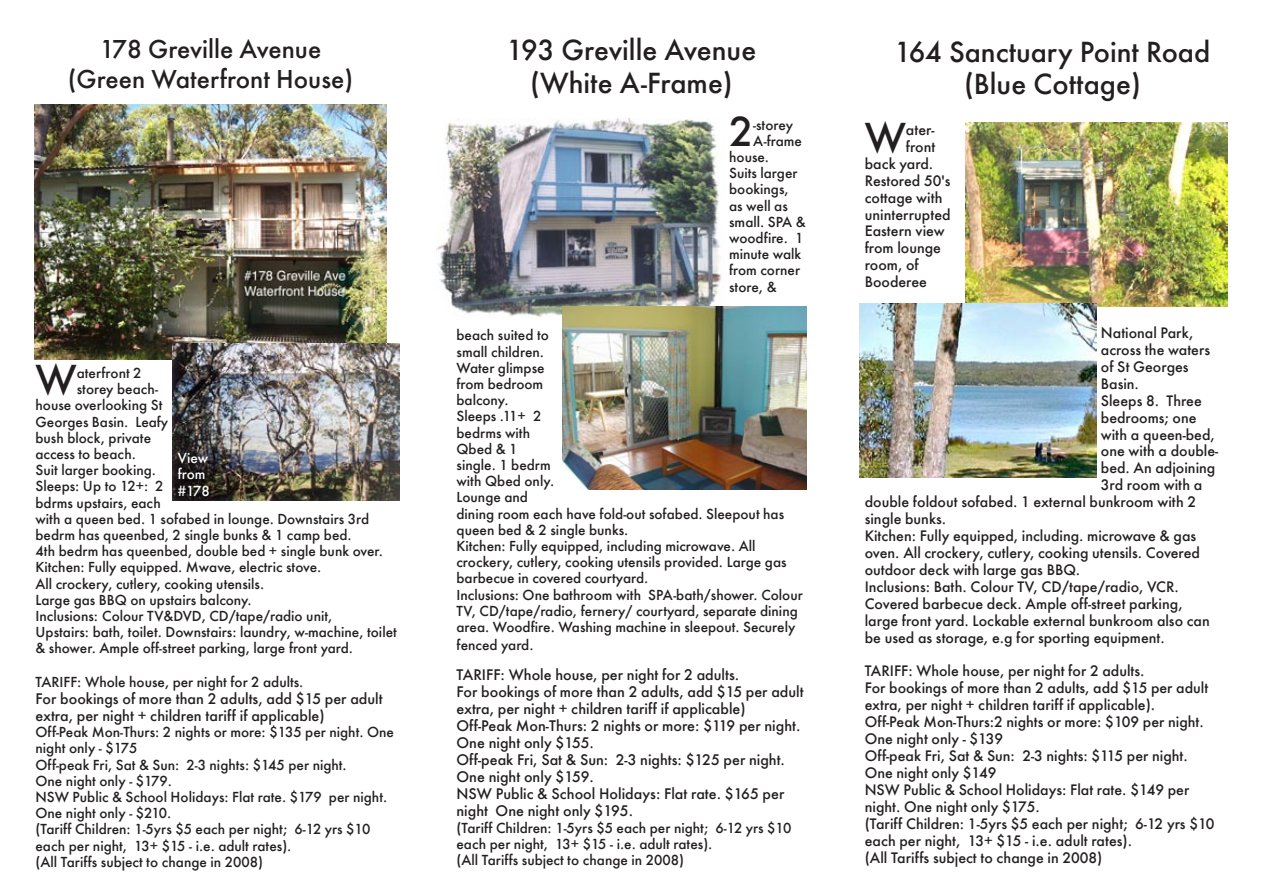
<style>
.page{position:relative;width:1263px;height:893px;background:#fff}
.page>*{position:absolute;margin:0;border:0;box-sizing:border-box;transform-origin:0 0}
.t1{font:500 38.85px "Futura";color:#231f20}
.t2{font:500 27px/32.4px "Futura";color:#231f20;text-align:center}
.t3{font:500 24px/30px "Futura";color:#231f20;text-align:center}
.t4{font:500 14.25px/17.1px "Futura";color:#231f20}
.t5{font:500 14.1px/17px "Futura";color:#231f20}
.t6{font:500 13.5px/16.2px "Futura";color:#231f20}
.t7{font:500 13.5px/16.2px "Futura";color:#fff}
</style>
<div class="page">
<img style="left:437px;top:118px;width:285px;height:200px">
<img style="left:563px;top:306px;width:243px;height:183px">
<img style="left:965px;top:123px;width:263px;height:183px">
<img style="left:34px;top:105px;width:353px;height:255px">
<img style="left:860px;top:303px;width:236px;height:174px">
<img style="left:173px;top:343px;width:227px;height:158px">
<h3 class="t3" style="left:68px;top:33px;width:287px">178 Greville Avenue (Green Waterfront House)</h3>
<h2 class="t2" style="left:507px;top:34px;width:251px">193 Greville Avenue (White A-Frame)</h2>
<h2 class="t2" style="left:894px;top:35px;width:317px">164 Sanctuary Point Road (Blue Cottage)</h2>
<h1 class="t1" style="left:36px;top:353px;width:43px">W</h1>
<p class="t6" style="left:77px;top:365px;width:66px">aterfront 2</p>
<p class="t6" style="left:77px;top:381px;width:83px">storey beach-</p>
<p class="t6" style="left:36px;top:397px;width:128px">house overlooking St</p>
<p class="t6" style="left:36px;top:413px;width:134px">Georges Basin. Leafy</p>
<p class="t6" style="left:36px;top:430px;width:117px">bush block, private</p>
<p class="t6" style="left:36px;top:446px;width:102px">access to beach.</p>
<p class="t6" style="left:36px;top:462px;width:122px">Suit larger booking.</p>
<p class="t6" style="left:36px;top:478px;width:130px">Sleeps: Up to 12+: 2</p>
<p class="t6" style="left:36px;top:494px;width:127px">bdrms upstairs, each</p>
<p class="t6" style="left:36px;top:511px;width:335px">with a queen bed. 1 sofabed in lounge. Downstairs 3rd</p>
<p class="t6" style="left:36px;top:527px;width:318px">bedrm has queenbed, 2 single bunks &amp; 1 camp bed.</p>
<p class="t6" style="left:36px;top:543px;width:349px">4th bedrm has queenbed, double bed + single bunk over.</p>
<p class="t6" style="left:36px;top:559px;width:287px">Kitchen: Fully equipped. Mwave, electric stove.</p>
<p class="t6" style="left:36px;top:575px;width:230px">All crockery, cutlery, cooking utensils.</p>
<p class="t6" style="left:36px;top:592px;width:218px">Large gas BBQ on upstairs balcony.</p>
<p class="t6" style="left:36px;top:608px;width:298px">Inclusions: Colour TV&amp;DVD, CD/tape/radio unit,</p>
<p class="t6" style="left:36px;top:624px;width:363px">Upstairs: bath, toilet. Downstairs: laundry, w-machine, toilet</p>
<p class="t6" style="left:36px;top:640px;width:319px">&amp; shower. Ample off-street parking, large front yard.</p>
<p class="t6" style="left:36px;top:673px;width:269px">TARIFF: Whole house, per night for 2 adults.</p>
<p class="t4" style="left:36px;top:690px;width:349px">For bookings of more than 2 adults, add $15 per adult extra, per night + children tariff if applicable)</p>
<p class="t6" style="left:36px;top:724px;width:360px">Off-Peak Mon-Thurs: 2 nights or more: $135 per night. One night only - $175<br>Off-peak Fri, Sat &amp; Sun: 2-3 nights: $145 per night.<br>One night only - $179.<br>NSW Public &amp; School Holidays: Flat rate. $179 per night.<br>One night only - $210.<br>(Tariff Children: 1-5yrs $5 each per night; 6-12 yrs $10 each per night, 13+ $15 - i.e. adult rates).<br>(All Tariffs subject to change in 2008)</p>
<p class="t7" style="left:178px;top:450px;width:34px">View from #178</p>
<h1 class="t1" style="left:729px;top:105px;width:25px">2</h1>
<p class="t6" style="left:753px;top:116px;width:41px">-storey</p>
<p class="t6" style="left:753px;top:133px;width:50px">A-frame</p>
<p class="t6" style="left:729px;top:149px;width:41px">house.</p>
<p class="t6" style="left:729px;top:165px;width:70px">Suits larger</p>
<p class="t6" style="left:729px;top:181px;width:61px">bookings,</p>
<p class="t6" style="left:729px;top:197px;width:60px">as well as</p>
<p class="t6" style="left:729px;top:214px;width:78px">small. SPA &amp;</p>
<p class="t6" style="left:729px;top:230px;width:76px">woodfire. 1</p>
<p class="t6" style="left:729px;top:246px;width:74px">minute walk</p>
<p class="t6" style="left:729px;top:262px;width:72px">from corner</p>
<p class="t6" style="left:729px;top:278px;width:49px">store, &amp;</p>
<p class="t6" style="left:456px;top:327px;width:348px">beach suited to<br>small children.<br>Water glimpse<br>from bedroom<br>balcony.<br>Sleeps .11+ 2<br>bedrms with<br>Qbed &amp; 1<br>single. 1 bedrm<br>with Qbed only.<br>Lounge and<br>dining room each have fold-out sofabed. Sleepout has queen bed &amp; 2 single bunks.<br>Kitchen: Fully equipped, including microwave. All crockery, cutlery, cooking utensils provided. Large gas barbecue in covered courtyard.<br>Inclusions: One bathroom with SPA-bath/shower. Colour<br>TV, CD/tape/radio, fernery/ courtyard, separate dining area. Woodfire. Washing machine in sleepout. Securely</p>
<p class="t6" style="left:456px;top:637px;width:79px">fenced yard.</p>
<p class="t4" style="left:456px;top:666px;width:349px">TARIFF: Whole house, per night for 2 adults.<br>For bookings of more than 2 adults, add $15 per adult extra, per night + children tariff if applicable)<br>Off-Peak Mon-Thurs: 2 nights or more: $119 per night.<br>One night only $155.<br>Off-peak Fri, Sat &amp; Sun: 2-3 nights: $125 per night.<br>One night only $159.<br>NSW Public &amp; School Holidays: Flat rate. $165 per night One night only $195.</p>
<p class="t6" style="left:456px;top:819px;width:336px">(Tariff Children: 1-5yrs $5 each per night; 6-12 yrs $10 each per night, 13+ $15 - i.e. adult rates).<br>(All Tariffs subject to change in 2008)</p>
<h1 class="t1" style="left:865px;top:111px;width:43px">W</h1>
<p class="t5" style="left:906px;top:121px;width:30px">ater-</p>
<p class="t5" style="left:906px;top:138px;width:31px">front</p>
<p class="t5" style="left:865px;top:155px;width:70px">back yard.</p>
<p class="t5" style="left:865px;top:172px;width:87px">Restored 50's</p>
<p class="t5" style="left:865px;top:189px;width:79px">cottage with</p>
<p class="t5" style="left:865px;top:206px;width:87px">uninterrupted</p>
<p class="t5" style="left:865px;top:223px;width:81px">Eastern view</p>
<p class="t5" style="left:865px;top:239px;width:78px">from lounge</p>
<p class="t5" style="left:865px;top:256px;width:55px">room, of</p>
<p class="t5" style="left:865px;top:273px;width:64px">Booderee</p>
<p class="t5" style="left:1101px;top:324px;width:94px">National Park,</p>
<p class="t5" style="left:1101px;top:341px;width:111px">across the waters</p>
<p class="t5" style="left:1101px;top:358px;width:89px">of St Georges</p>
<p class="t5" style="left:1101px;top:375px;width:40px">Basin.</p>
<p class="t5" style="left:1101px;top:392px;width:102px">Sleeps 8. Three</p>
<p class="t5" style="left:1101px;top:409px;width:97px">bedrooms; one</p>
<p class="t5" style="left:1101px;top:426px;width:115px">with a queen-bed,</p>
<p class="t5" style="left:1101px;top:443px;width:119px">one with a double-</p>
<p class="t5" style="left:1101px;top:459px;width:116px">bed. An adjoining</p>
<p class="t5" style="left:1101px;top:476px;width:103px">3rd room with a</p>
<p class="t5" style="left:865px;top:493px;width:333px">double foldout sofabed. 1 external bunkroom with 2</p>
<p class="t5" style="left:865px;top:510px;width:83px">single bunks.</p>
<p class="t5" style="left:865px;top:527px;width:333px">Kitchen: Fully equipped, including. microwave &amp; gas</p>
<p class="t5" style="left:865px;top:544px;width:337px">oven. All crockery, cutlery, cooking utensils. Covered</p>
<p class="t5" style="left:865px;top:561px;width:217px">outdoor deck with large gas BBQ.</p>
<p class="t5" style="left:865px;top:578px;width:316px">Inclusions: Bath. Colour TV, CD/tape/radio, VCR.</p>
<p class="t5" style="left:865px;top:595px;width:319px">Covered barbecue deck. Ample off-street parking,</p>
<p class="t5" style="left:865px;top:612px;width:346px">large front yard. Lockable external bunkroom also can</p>
<p class="t5" style="left:865px;top:629px;width:301px">be used as storage, e.g for sporting equipment.</p>
<p class="t5" style="left:865px;top:662px;width:351px">TARIFF: Whole house, per night for 2 adults.<br>For bookings of more than 2 adults, add $15 per adult extra, per night + children tariff if applicable).<br>Off-Peak Mon-Thurs:2 nights or more: $109 per night.<br>One night only - $139<br>Off-peak Fri, Sat &amp; Sun: 2-3 nights: $115 per night.<br>One night only $149<br>NSW Public &amp; School Holidays: Flat rate. $149 per night. One night only $175.<br>(Tariff Children: 1-5yrs $5 each per night; 6-12 yrs $10 each per night, 13+ $15 - i.e. adult rates).<br>(All Tariffs subject to change in 2008)</p>
</div>
